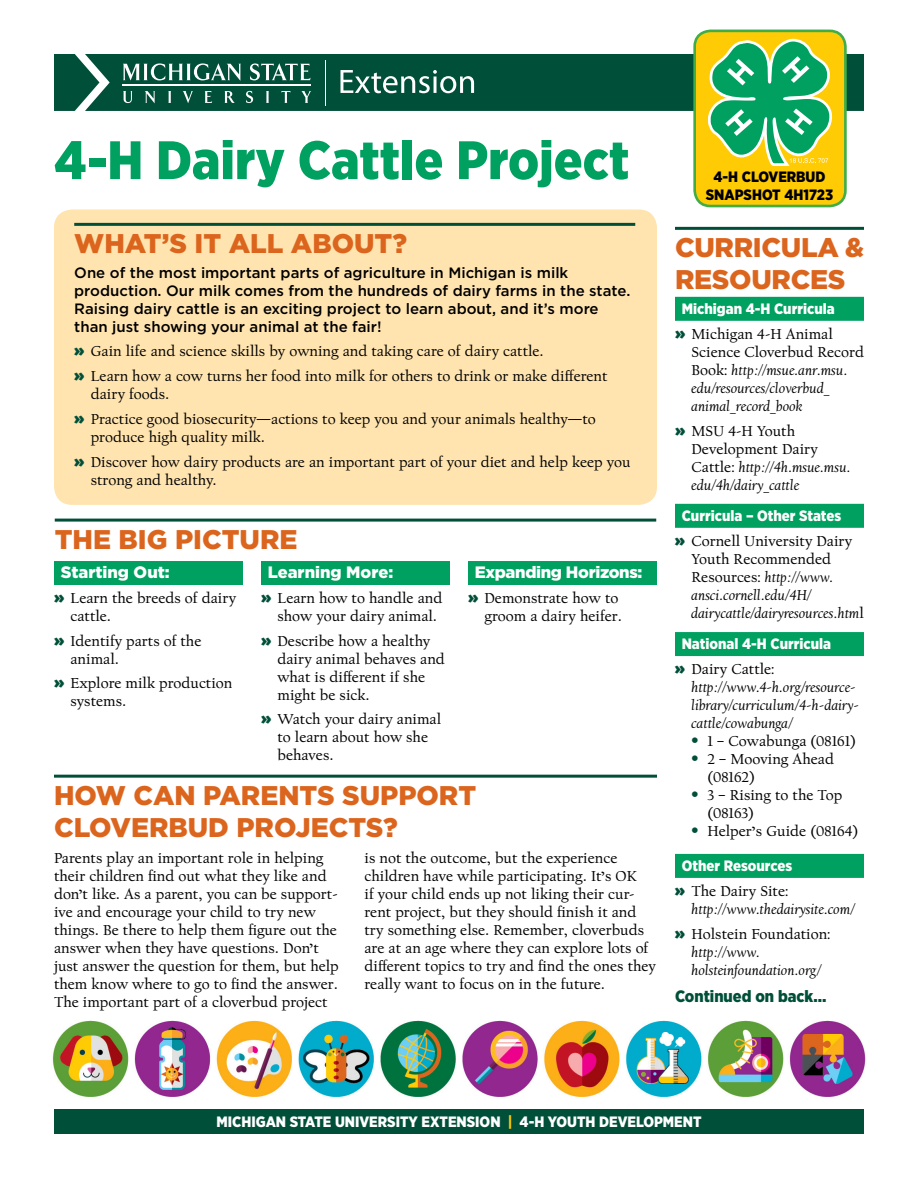
<style>
.page{position:relative;width:918px;height:1188px;background:#fff}
.page>*{position:absolute;margin:0;border:0;box-sizing:border-box;transform-origin:0 0}
.Cover_Title{font:900 54px "Gotham Narrow";color:#00a160}
.Subhead1{font:900 27px/32.4px "Gotham";color:#dc651e}
.Subhead2{font:900 16.5px "Gotham";letter-spacing:-.01em;color:#fff}
.Intro___Conclusion_B{font:900 16.5px "Gotham Narrow";color:#004f39}
.Body{font:15px/18px "Californian FB Text";color:#000}
.t1{font:italic 15px/18px "Californian FB Text";color:#000}
.Intro___Conclusion_B-2{font:500 15px/18px "Gotham";color:#000}
.Subhead2-2{font:900 15px "Gotham Narrow";color:#fff}
.Series_title{font:900 15px/18px "Gotham Narrow";color:#000;text-align:center}
.s1{font-family:"Gotham";font-weight:900;font-size:16.5px;color:#004f39}
.s2{font-family:"Gotham";font-weight:900;font-style:normal;font-size:16.5px;color:#004f39}
.s3{font-style:normal}
.s4{color:#ffcb05}
</style>
<div class="page">
<img style="left:52px;top:1020px;width:814px;height:77px">
<div style="left:54px;top:54px;width:810px;height:57px;background:#004f39"></div>
<svg style="left:123px;top:91px;width:9px;height:12px"></svg>
<svg style="left:145px;top:91px;width:10px;height:12px"></svg>
<svg style="left:168px;top:91px;width:3px;height:12px"></svg>
<svg style="left:183px;top:91px;width:10px;height:12px"></svg>
<svg style="left:205px;top:91px;width:7px;height:12px"></svg>
<svg style="left:225px;top:91px;width:10px;height:12px"></svg>
<svg style="left:246px;top:91px;width:7px;height:12px"></svg>
<svg style="left:266px;top:91px;width:3px;height:12px"></svg>
<svg style="left:281px;top:91px;width:9px;height:12px"></svg>
<svg style="left:301px;top:91px;width:10px;height:12px"></svg>
<svg style="left:123px;top:63px;width:118px;height:18px"></svg>
<svg style="left:250px;top:63px;width:61px;height:17px"></svg>
<hr style="left:123px;top:84px;width:188px;height:2px;background:#fff">
<svg style="left:340px;top:70px;width:134px;height:23px"></svg>
<hr style="left:325px;top:61px;width:1px;height:45px;background:#fff">
<div style="left:54px;top:1110px;width:810px;height:24px;background:#004f39"></div>
<div style="left:695px;top:31px;width:150px;height:175px;background:#ffcb05;border-radius:16px"></div>
<div style="left:693px;top:30px;width:154px;height:177px;border:3px solid #41ad49;border-radius:16px"></div>
<svg style="left:708px;top:39px;width:124px;height:127px"></svg>
<div style="left:54px;top:210px;width:603px;height:295px;background:#ffe4af;border-radius:18px"></div>
<hr style="left:74px;top:223px;width:561px;height:3px;background:#004f39">
<hr style="left:55px;top:519px;width:601px;height:3px;background:#004f39">
<div style="left:54px;top:561px;width:189px;height:24px;background:#00a160"></div>
<div style="left:261px;top:561px;width:189px;height:24px;background:#00a160"></div>
<div style="left:468px;top:561px;width:189px;height:24px;background:#00a160"></div>
<hr style="left:675px;top:227px;width:189px;height:3px;background:#004f39">
<div style="left:675px;top:297px;width:189px;height:24px;background:#00a160"></div>
<div style="left:675px;top:504px;width:189px;height:24px;background:#00a160"></div>
<div style="left:675px;top:632px;width:189px;height:24px;background:#00a160"></div>
<div style="left:675px;top:854px;width:189px;height:24px;background:#00a160"></div>
<hr style="left:54px;top:775px;width:603px;height:3px;background:#004f39">
<p class="Cover_Title" style="left:54px;top:124px;width:577px">4-H Dairy Cattle Project</p>
<h1 class="Subhead1" style="left:74px;top:227px;width:334px">WHAT’S IT ALL ABOUT?</h1>
<p class="Intro___Conclusion_B-2" style="left:74px;top:263px;width:558px">One of the most important parts of agriculture in Michigan is milk production. Our milk comes from the hundreds of dairy farms in the state.<br>Raising dairy cattle is an exciting project to learn about, and it’s more than just showing your animal at the fair!</p>
<p class="Body" style="left:74px;top:343px;width:471px"><span class="s1">»</span> Gain life and science skills by owning and taking care of dairy cattle.</p>
<p class="Body" style="left:91px;top:368px;width:518px;text-indent:-16px"><span class="s1">»</span> Learn how a cow turns her food into milk for others to drink or make different dairy foods.</p>
<p class="Body" style="left:91px;top:410px;width:507px;text-indent:-16px"><span class="s1">»</span> Practice good biosecurity—actions to keep you and your animals healthy—to produce high quality milk.</p>
<p class="Body" style="left:91px;top:453px;width:541px;text-indent:-16px"><span class="s1">»</span> Discover how dairy products are an important part of your diet and help keep you strong and healthy.</p>
<h1 class="Subhead1" style="left:55px;top:523px;width:244px">THE BIG PICTURE</h1>
<h2 class="Subhead2" style="left:61px;top:561px;width:111px">Starting Out:</h2>
<p class="Body" style="left:70px;top:589px;width:167px;text-indent:-16px"><span class="s1">»</span> Learn the breeds of dairy cattle.</p>
<p class="Body" style="left:70px;top:632px;width:132px;text-indent:-16px"><span class="s1">»</span> Identify parts of the animal.</p>
<p class="Body" style="left:70px;top:675px;width:163px;text-indent:-16px"><span class="s1">»</span> Explore milk production systems.</p>
<h2 class="Subhead2" style="left:268px;top:561px;width:127px">Learning More:</h2>
<p class="Body" style="left:278px;top:589px;width:166px;text-indent:-16px"><span class="s1">»</span> Learn how to handle and show your dairy animal.</p>
<p class="Body" style="left:278px;top:632px;width:169px;text-indent:-16px"><span class="s1">»</span> Describe how a healthy dairy animal behaves and what is different if she might be sick.</p>
<p class="Body" style="left:278px;top:711px;width:165px;text-indent:-16px"><span class="s1">»</span> Watch your dairy animal to learn about how she behaves.</p>
<h2 class="Subhead2" style="left:475px;top:561px;width:169px">Expanding Horizons:</h2>
<p class="Body" style="left:468px;top:589px;width:155px;text-align:right"><span class="s1">»</span> Demonstrate how to groom a dairy heifer.</p>
<h1 class="Subhead1" style="left:54px;top:779px;width:424px">HOW CAN PARENTS SUPPORT<br>CLOVERBUD PROJECTS?</h1>
<p class="Body" style="left:54px;top:850px;width:286px">Parents play an important role in helping their children find out what they like and don’t like. As a parent, you can be support&shy;ive and encourage your child to try new things. Be there to help them figure out the answer when they have questions. Don’t just answer the question for them, but help them know where to go to find the answer.<br>The important part of a cloverbud project</p>
<p class="Body" style="left:364px;top:850px;width:293px">is not the outcome, but the experience children have while participating. It’s OK<br>if your child ends up not liking their cur&shy;rent project, but they should finish it and try something else. Remember, cloverbuds are at an age where they can explore lots of different topics to try and find the ones they really want to focus on in the future.</p>
<p class="Series_title" style="left:706px;top:167px;width:129px">4-H CLOVERBUD<br>SNAPSHOT 4H1723</p>
<h1 class="Subhead1" style="left:675px;top:231px;width:190px">CURRICULA &amp;<br>RESOURCES</h1>
<h2 class="Subhead2-2" style="left:682px;top:299px;width:154px">Michigan 4-H Curricula</h2>
<p class="t1" style="left:692px;top:325px;width:174px;text-indent:-16px"><span class="s2">»</span> <span class="s3">Michigan 4-H Animal<br>Science Cloverbud Record<br>Book:</span> http://msue.anr.msu. edu/resources/cloverbud_ animal_record_book</p>
<p class="t1" style="left:692px;top:422px;width:161px;text-indent:-16px"><span class="s2">»</span> <span class="s3">MSU 4-H Youth<br>Development Dairy<br>Cattle:</span> http://4h.msue.msu. edu/4h/dairy_cattle</p>
<h2 class="Subhead2-2" style="left:682px;top:506px;width:161px">Curricula – Other States</h2>
<p class="t1" style="left:691px;top:532px;width:174px;text-indent:-16px"><span class="s2">»</span> <span class="s3">Cornell University Dairy<br>Youth Recommended<br>Resources:</span> http://www. ansci.cornell.edu/4H/ dairycattle/dairyresources.htm<span class="s3">l</span></p>
<h2 class="Subhead2-2" style="left:682px;top:634px;width:151px">National 4-H Curricula</h2>
<p class="t1" style="left:691px;top:660px;width:169px;text-indent:-16px"><span class="s2">»</span> <span class="s3">Dairy Cattle: </span>http://www.4-h.org/resource&shy;library/curriculum/4-h-dairy&shy;cattle/cowabunga/</p>
<p class="Body" style="left:691px;top:732px;width:167px"><span class="s1">•</span> 1 – Cowabunga (08161)</p>
<p class="Body" style="left:707px;top:750px;width:128px;text-indent:-16px"><span class="s1">•</span> 2 – Mooving Ahead (08162)</p>
<p class="Body" style="left:707px;top:786px;width:136px;text-indent:-16px"><span class="s1">•</span> 3 – Rising to the Top (08163)</p>
<p class="Body" style="left:691px;top:822px;width:169px"><span class="s1">•</span> Helper’s Guide (08164)</p>
<h2 class="Subhead2-2" style="left:682px;top:856px;width:112px">Other Resources</h2>
<p class="t1" style="left:691px;top:882px;width:165px;text-indent:-16px"><span class="s2">»</span> <span class="s3">The Dairy Site: </span>http://www.thedairysite.com/</p>
<p class="t1" style="left:691px;top:925px;width:141px;text-indent:-16px"><span class="s2">»</span> <span class="s3">Holstein Foundation: </span>http://www. holsteinfoundation.org/</p>
<p class="Intro___Conclusion_B" style="left:675px;top:986px;width:153px">Continued on back…</p>
<p class="Subhead2-2" style="left:216px;top:1112px;width:487px">MICHIGAN STATE UNIVERSITY EXTENSION <span class="s4">|</span> 4-H YOUTH DEVELOPMENT</p>
</div>
